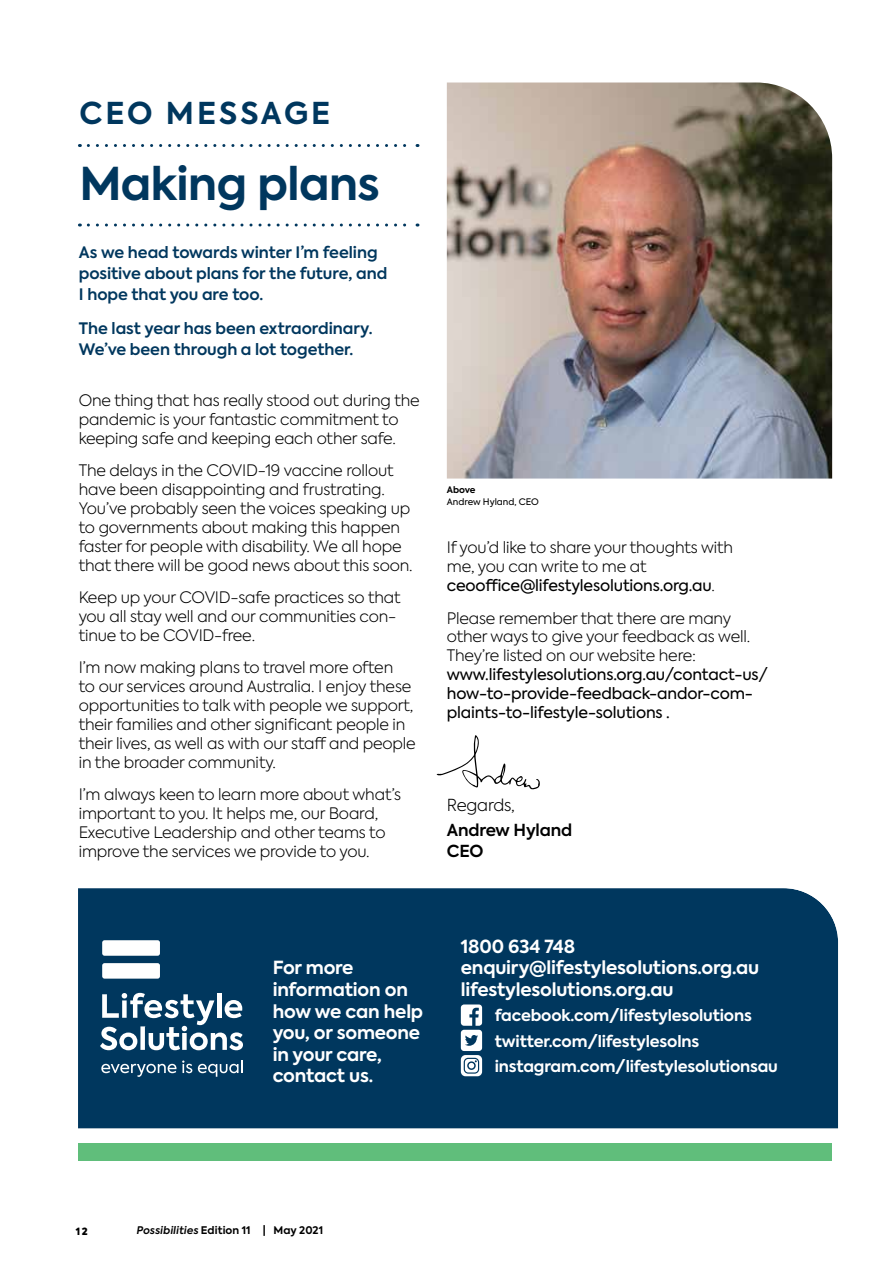
<style>
.page{position:relative;width:893px;height:1263px;background:#fff}
.page>*{position:absolute;margin:0;border:0;box-sizing:border-box;transform-origin:0 0}
.t1{font:700 45px "Axiforma";letter-spacing:-.01em;color:#00375e}
.t2{font:700 30px "Axiforma";letter-spacing:.1em;color:#00375e}
.t3{font:700 18px/21.6px "Axiforma";letter-spacing:-.01em;color:#fff}
.t4{font:600 16.5px/21px "Axiforma";letter-spacing:-.01em;color:#000}
.t5{font:300 16.5px "Axiforma";letter-spacing:-.01em;color:#000}
.t6{font:300 15.75px/18.9px "Axiforma";letter-spacing:-.01em;color:#000}
.t7{font:600 15.75px/21px "Axiforma";letter-spacing:-.005em;color:#00375e}
.t8{font:15.75px/18.9px "Axiforma";letter-spacing:-.01em;color:#000}
.t9{font:700 15.75px/25.2px "Axiforma";letter-spacing:-.01em;color:#fff}
.t10{font:700 10.5px "Axiforma";letter-spacing:.01em;color:#000}
.t11{font:900 10.05px "Axiforma";color:#000}
.t12{font:9px "Axiforma";color:#000}
.t13{font:700 9px "Axiforma";letter-spacing:-.015em;color:#000}
.s1{font-weight:400}
.s2{font-weight:600;font-style:italic}
</style>
<div class="page">
<img style="left:447px;top:82px;width:385px;height:396px">
<svg style="left:88px;top:224px;width:330px;height:3px"></svg>
<svg style="left:88px;top:144px;width:330px;height:3px"></svg>
<div style="left:77px;top:887px;width:761px;height:241px;background:#fff;opacity:.75"></div>
<div style="left:77px;top:907px;width:761px;height:223px;background:#00375e"></div>
<svg style="left:437px;top:735px;width:103px;height:54px"></svg>
<svg style="left:461px;top:1004px;width:21px;height:72px"></svg>
<div style="left:102px;top:940px;width:58px;height:16px;background:#fff;border-radius:2px"></div>
<div style="left:102px;top:963px;width:58px;height:16px;background:#fff;border-radius:2px"></div>
<svg style="left:100px;top:993px;width:143px;height:57px"></svg>
<svg style="left:101px;top:1064px;width:75px;height:13px"></svg>
<svg style="left:182px;top:1060px;width:10px;height:13px"></svg>
<svg style="left:198px;top:1060px;width:45px;height:17px"></svg>
<div style="left:78px;top:1143px;width:753px;height:18px;background:#60be7b"></div>
<h2 class="t2" style="left:79px;top:93px;width:252px">CEO MESSAGE</h2>
<h1 class="t1" style="left:79px;top:153px;width:302px">Making plans</h1>
<p class="t7" style="left:79px;top:242px;width:310px">As we head towards winter I’m feeling positive about plans for the future, and<br>I hope that you are too.</p>
<p class="t7" style="left:79px;top:318px;width:295px">The last year has been extraordinary.<br>We’ve been through a lot together.</p>
<p class="t6" style="left:79px;top:391px;width:342px">One thing that has really stood out during the pandemic is your fantastic commitment to keeping safe and keeping each other safe.</p>
<p class="t6" style="left:79px;top:461px;width:336px">The delays in the COVID-19 vaccine rollout have been disappointing and frustrating.<br>You’ve probably seen the voices speaking up to governments about making this happen faster for people with disability. We all hope that there will be good news about this soon.</p>
<p class="t6" style="left:79px;top:588px;width:323px">Keep up your COVID-safe practices so that you all stay well and our communities con&shy;tinue to be COVID-free.</p>
<p class="t6" style="left:79px;top:658px;width:339px">I’m now making plans to travel more often<br>to our services around Australia. I enjoy these opportunities to talk with people we support, their families and other significant people in their lives, as well as with our staff and people in the broader community.</p>
<p class="t6" style="left:79px;top:785px;width:324px">I’m always keen to learn more about what’s important to you. It helps me, our Board, Executive Leadership and other teams to improve the services we provide to you.</p>
<p class="t13" style="left:447px;top:483px;width:30px">Above</p>
<p class="t12" style="left:447px;top:496px;width:94px">Andrew Hyland, CEO</p>
<p class="t6" style="left:447px;top:538px;width:288px">If you’d like to share your thoughts with me, you can write to me at <span class="s1">ceooffice@lifestylesolutions.org.au</span>.</p>
<p class="t6" style="left:447px;top:608px;width:305px">Please remember that there are many other ways to give your feedback as well.<br>They’re listed on our website here:</p>
<p class="t8" style="left:447px;top:665px;width:323px">www.lifestylesolutions.org.au/contact-us/ how-to-provide-feedback-andor-com&shy;plaints-to-lifestyle-solutions .</p>
<p class="t5" style="left:447px;top:794px;width:70px">Regards,</p>
<p class="t4" style="left:447px;top:819px;width:127px">Andrew Hyland<br>CEO</p>
<p class="t3" style="left:273px;top:957px;width:152px">For more information on how we can help you, or someone in your care, contact us.</p>
<p class="t3" style="left:461px;top:936px;width:300px">1800 634 748 enquiry@lifestylesolutions.org.au lifestylesolutions.org.au</p>
<p class="t9" style="left:495px;top:1003px;width:285px">facebook.com/lifestylesolutions twitter.com/lifestylesolns instagram.com/lifestylesolutionsau</p>
<p class="t11" style="left:76px;top:1224px;width:14px">12</p>
<p class="t10" style="left:136px;top:1223px;width:188px"><span class="s2">Possibilities</span> Edition 11 | May 2021</p>
</div>
